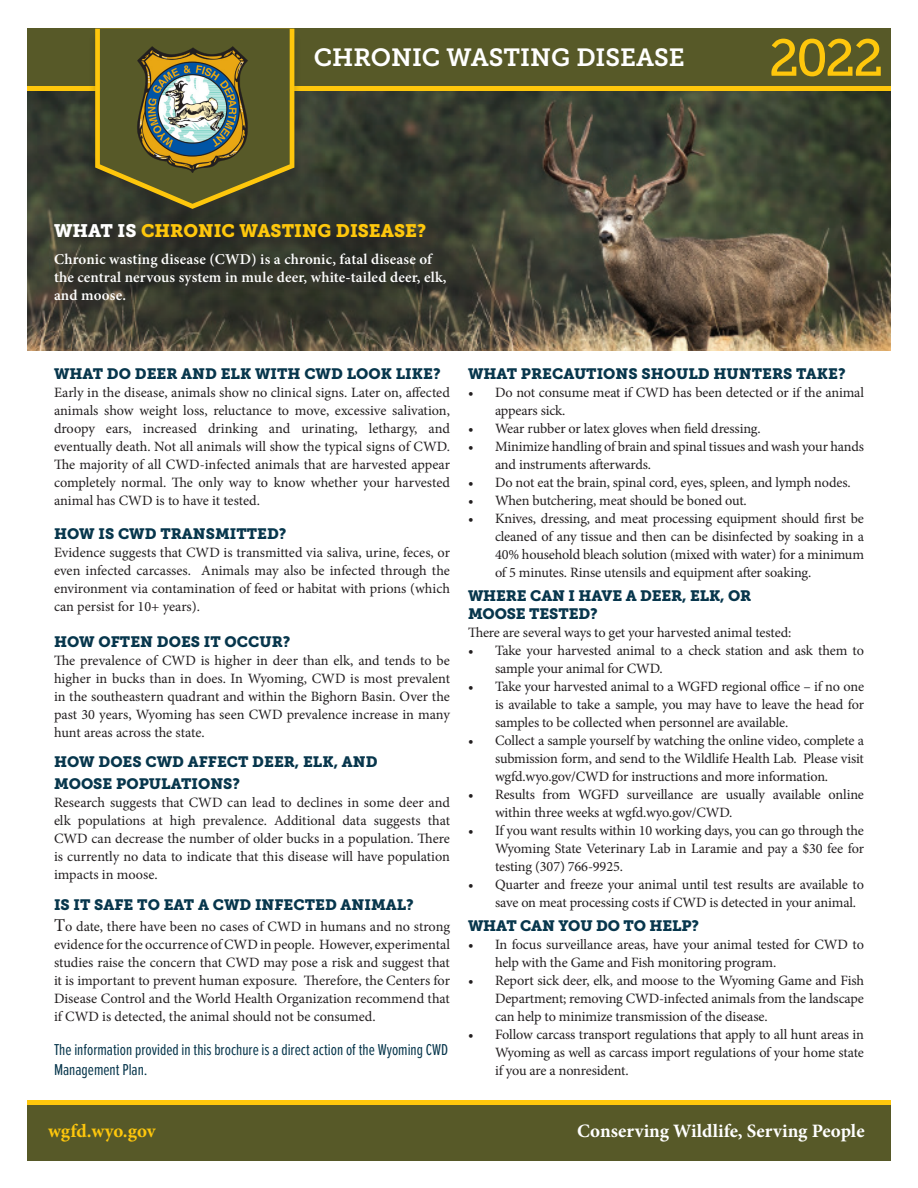
<style>
.page{position:relative;width:918px;height:1188px;background:#fff}
.page>*{position:absolute;margin:0;border:0;box-sizing:border-box;transform-origin:0 0}
.t1{font:51.75px "Museo Slab 500";color:#fec70c}
.t2{font:24.75px "Museo Slab 700";color:#fff}
.t3{font:700 18.9px "Minion Pro";color:#fff}
.t4{font:700 18.9px "Minion Pro";letter-spacing:-.005em;color:#fec70c}
.t5{font:18px "Museo Slab 900";color:#fec70c}
.t6{font:16.35px/19.6px "Proxima Nova Ex Cn";color:#07364c}
.t7{font:15px/21.6px "Museo Slab 900";color:#07364c}
.t8{font:600 15px/18px "Minion Pro";letter-spacing:.01em;color:#fff}
.t9{font:14.25px/18px "Minion Pro";letter-spacing:-.01em;color:#231f20;text-align:justify}
.s1{color:#fff}
.s2{font-size:18px}
</style>
<div class="page">
<img style="left:27px;top:91px;width:864px;height:260px">
<div style="left:27px;top:1102px;width:864px;height:59px;background:#575928"></div>
<div style="left:27px;top:29px;width:864px;height:61px;background:#575928"></div>
<hr style="left:27px;top:87px;width:864px;height:4px;background:#fec70c">
<hr style="left:27px;top:1100px;width:864px;height:4px;background:#fec70c">
<div style="left:88px;top:31px;width:213px;height:194px;background:#231f20;opacity:.25"></div>
<svg style="left:95px;top:29px;width:199px;height:180px"></svg>
<div style="left:53px;top:223px;width:407px;height:92px;background:#231f20;opacity:.75"></div>
<img style="left:129px;top:47px;width:126px;height:126px">
<p class="t2" style="left:314px;top:43px;width:373px">CHRONIC WASTING DISEASE</p>
<p class="t5" style="left:54px;top:220px;width:374px"><span class="s1">WHAT IS</span> CHRONIC WASTING DISEASE?</p>
<p class="t8" style="left:54px;top:250px;width:394px">Chronic wasting disease (CWD) is a chronic, fatal disease of the central nervous system in mule deer, white-tailed deer, elk, and moose.</p>
<p class="t1" style="left:769px;top:29px;width:116px">2022</p>
<p class="t7" style="left:54px;top:363px;width:388px">WHAT DO DEER AND ELK WITH CWD LOOK LIKE?</p>
<p class="t9" style="left:54px;top:383px;width:398px">Early in the disease, animals show no clinical signs. Later on, affected animals show weight loss, reluctance to move, excessive salivation, droopy ears, increased drinking and urinating, lethargy, and eventually death. Not all animals will show the typical signs of CWD.<br>The majority of all CWD-infected animals that are harvested appear completely normal. The only way to know whether your harvested animal has CWD is to have it tested.</p>
<p class="t7" style="left:54px;top:523px;width:234px">HOW IS CWD TRANSMITTED?</p>
<p class="t9" style="left:54px;top:543px;width:397px">Evidence suggests that CWD is transmitted via saliva, urine, feces, or even infected carcasses. Animals may also be infected through the environment via contamination of feed or habitat with prions (which can persist for 10+ years).</p>
<p class="t7" style="left:54px;top:631px;width:238px">HOW OFTEN DOES IT OCCUR?</p>
<p class="t9" style="left:54px;top:651px;width:398px">The prevalence of CWD is higher in deer than elk, and tends to be higher in bucks than in does. In Wyoming, CWD is most prevalent in the southeastern quadrant and within the Bighorn Basin. Over the past 30 years, Wyoming has seen CWD prevalence increase in many hunt areas across the state.</p>
<p class="t7" style="left:54px;top:752px;width:325px">HOW DOES CWD AFFECT DEER, ELK, AND<br>MOOSE POPULATIONS?</p>
<p class="t9" style="left:54px;top:794px;width:398px">Research suggests that CWD can lead to declines in some deer and elk populations at high prevalence. Additional data suggests that CWD can decrease the number of older bucks in a population. There is currently no data to indicate that this disease will have population impacts in moose.</p>
<p class="t7" style="left:54px;top:894px;width:361px">IS IT SAFE TO EAT A CWD INFECTED ANIMAL?</p>
<p class="t9" style="left:54px;top:918px;width:398px"><span class="s2">T</span>o date, there have been no cases of CWD in humans and no strong evidence for the occurrence of CWD in people. However, experimental studies raise the concern that CWD may pose a risk and suggest that it is important to prevent human exposure. Therefore, the Centers for Disease Control and the World Health Organization recommend that if CWD is detected, the animal should not be consumed.</p>
<p class="t6" style="left:54px;top:1039px;width:396px">The information provided in this brochure is a direct action of the Wyoming CWD<br>Management Plan.</p>
<p class="t7" style="left:468px;top:363px;width:379px">WHAT PRECAUTIONS SHOULD HUNTERS TAKE?</p>
<p class="t9" style="left:495px;top:383px;width:371px;text-indent:-27px">• Do not consume meat if CWD has been detected or if the animal appears sick.</p>
<p class="t9" style="left:468px;top:419px;width:294px">• Wear rubber or latex gloves when field dressing.</p>
<p class="t9" style="left:495px;top:437px;width:370px;text-indent:-27px">• Minimize handling of brain and spinal tissues and wash your hands and instruments afterwards.</p>
<p class="t9" style="left:468px;top:473px;width:384px">• Do not eat the brain, spinal cord, eyes, spleen, and lymph nodes.</p>
<p class="t9" style="left:468px;top:491px;width:280px">• When butchering, meat should be boned out.</p>
<p class="t9" style="left:495px;top:509px;width:371px;text-indent:-27px">• Knives, dressing, and meat processing equipment should first be cleaned of any tissue and then can be disinfected by soaking in a 40% household bleach solution (mixed with water) for a minimum of 5 minutes. Rinse utensils and equipment after soaking.</p>
<p class="t7" style="left:468px;top:587px;width:285px;line-height:18px">WHERE CAN I HAVE A DEER, ELK, OR<br>MOOSE TESTED?</p>
<p class="t9" style="left:468px;top:623px;width:325px">There are several ways to get your harvested animal tested:</p>
<p class="t9" style="left:495px;top:641px;width:371px;text-indent:-27px">• Take your harvested animal to a check station and ask them to sample your animal for CWD.</p>
<p class="t9" style="left:495px;top:677px;width:371px;text-indent:-27px">• Take your harvested animal to a WGFD regional office – if no one is available to take a sample, you may have to leave the head for samples to be collected when personnel are available.</p>
<p class="t9" style="left:495px;top:731px;width:370px;text-indent:-27px">• Collect a sample yourself by watching the online video, complete a submission form, and send to the Wildlife Health Lab. Please visit wgfd.wyo.gov/CWD for instructions and more information.</p>
<p class="t9" style="left:495px;top:785px;width:371px;text-indent:-27px">• Results from WGFD surveillance are usually available online within three weeks at wgfd.wyo.gov/CWD.</p>
<p class="t9" style="left:495px;top:821px;width:371px;text-indent:-27px">• If you want results within 10 working days, you can go through the Wyoming State Veterinary Lab in Laramie and pay a $30 fee for testing (307) 766-9925.</p>
<p class="t9" style="left:495px;top:875px;width:370px;text-indent:-27px">• Quarter and freeze your animal until test results are available to save on meat processing costs if CWD is detected in your animal.</p>
<p class="t7" style="left:468px;top:915px;width:233px">WHAT CAN YOU DO TO HELP?</p>
<p class="t9" style="left:495px;top:935px;width:370px;text-indent:-27px">• In focus surveillance areas, have your animal tested for CWD to help with the Game and Fish monitoring program.</p>
<p class="t9" style="left:495px;top:971px;width:371px;text-indent:-27px">• Report sick deer, elk, and moose to the Wyoming Game and Fish Department; removing CWD-infected animals from the landscape can help to minimize transmission of the disease.</p>
<p class="t9" style="left:495px;top:1025px;width:370px;text-indent:-27px">• Follow carcass transport regulations that apply to all hunt areas in Wyoming as well as carcass import regulations of your home state if you are a nonresident.</p>
<p class="t4" style="left:48px;top:1118px;width:109px">wgfd.wyo.gov</p>
<p class="t3" style="left:577px;top:1118px;width:289px">Conserving Wildlife, Serving People</p>
</div>
